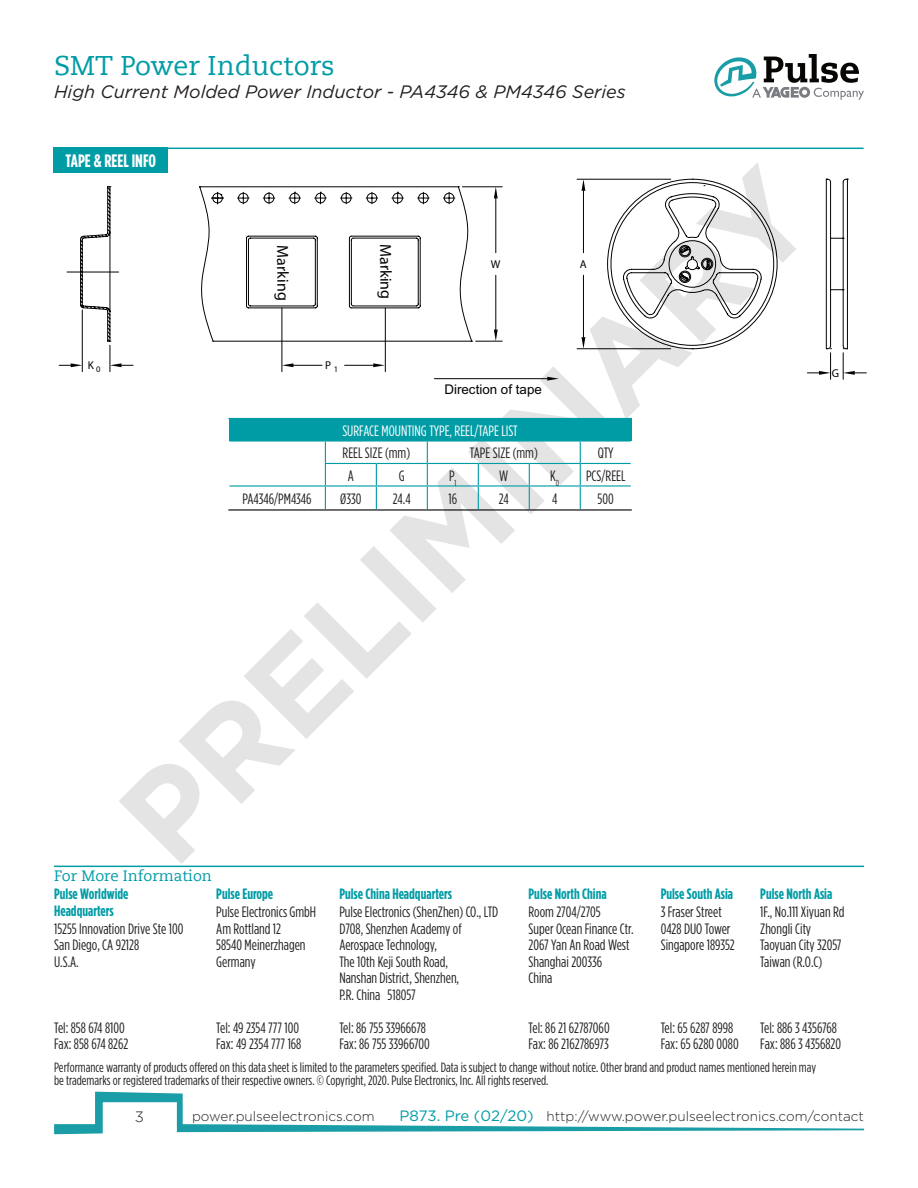
<style>
.page{position:relative;width:918px;height:1188px;background:#fff}
.page>*{position:absolute;margin:0;border:0;box-sizing:border-box;transform-origin:0 0}
.t1{font:27px "Caecilia LT Std";color:#009ca6}
.t2{font:italic 18px "Gotham";color:#231f20}
.t3{font:700 18px "Gotham Condensed";color:#fff}
.t4{font:16.05px "Myriad Pro";color:#030303}
.t5{font:15px/16.5px "Gotham Condensed";color:#231f20}
.t6{font:700 15px/16.5px "Gotham Condensed";color:#009ca6}
.t7{font:15px "Gotham Condensed";color:#fff}
.t8{font:15px "Caecilia LT Std";color:#009ca6}
.t9{font:300 15px "Gotham";color:#231f20}
.t10{font:13.5px/13.5px "Gotham Condensed";color:#231f20}
.t11{font:300 13.5px "Gotham";color:#231f20}
.t12{font:13.35px "Arial";color:#030303}
.t13{font:500 11.4px "Bryant";color:#030303}
.t14{font:500 8.55px "Bryant";color:#030303}
.s1{font-weight:400;font-size:15px;color:#009ca6}
</style>
<div class="page">
<svg style="left:54px;top:1092px;width:810px;height:42px"></svg>
<svg style="left:714px;top:54px;width:150px;height:46px"></svg>
<svg style="left:119px;top:162px;width:643px;height:702px"></svg>
<hr style="left:54px;top:866px;width:810px;height:1px;background:#009ca6">
<div style="left:54px;top:148px;width:114px;height:25px;background:#009ca6"></div>
<hr style="left:164px;top:148px;width:700px;height:1px;background:#009ca6">
<svg style="left:67px;top:272px;width:12px;height:1px"></svg>
<svg style="left:79px;top:179px;width:599px;height:171px"></svg>
<svg style="left:238px;top:192px;width:11px;height:12px"></svg>
<svg style="left:263px;top:192px;width:12px;height:12px"></svg>
<svg style="left:340px;top:192px;width:12px;height:12px"></svg>
<svg style="left:366px;top:192px;width:12px;height:12px"></svg>
<svg style="left:418px;top:192px;width:11px;height:12px"></svg>
<svg style="left:212px;top:192px;width:11px;height:12px"></svg>
<hr style="left:281px;top:308px;width:1px;height:64px;background:#030303">
<hr style="left:385px;top:308px;width:1px;height:64px;background:#030303">
<svg style="left:282px;top:363px;width:40px;height:4px"></svg>
<svg style="left:345px;top:363px;width:40px;height:4px"></svg>
<svg style="left:392px;top:192px;width:11px;height:12px"></svg>
<svg style="left:315px;top:192px;width:11px;height:12px"></svg>
<svg style="left:289px;top:192px;width:12px;height:12px"></svg>
<svg style="left:443px;top:187px;width:16px;height:17px"></svg>
<hr style="left:462px;top:186px;width:40px;height:1px;background:#030303">
<hr style="left:495px;top:198px;width:1px;height:55px;background:#030303">
<hr style="left:495px;top:275px;width:1px;height:55px;background:#030303">
<svg style="left:494px;top:187px;width:4px;height:11px"></svg>
<svg style="left:472px;top:330px;width:30px;height:12px"></svg>
<hr style="left:82px;top:310px;width:1px;height:62px;background:#030303">
<svg style="left:59px;top:363px;width:23px;height:4px"></svg>
<svg style="left:109px;top:341px;width:24px;height:31px"></svg>
<hr style="left:577px;top:179px;width:94px;height:1px;background:#030303">
<hr style="left:577px;top:348px;width:94px;height:1px;background:#030303">
<hr style="left:583px;top:191px;width:1px;height:62px;background:#030303">
<hr style="left:583px;top:275px;width:1px;height:62px;background:#030303">
<svg style="left:582px;top:179px;width:3px;height:12px"></svg>
<svg style="left:582px;top:337px;width:3px;height:12px"></svg>
<svg style="left:678px;top:179px;width:188px;height:200px"></svg>
<hr style="left:434px;top:378px;width:113px;height:1px;background:#030303">
<svg style="left:547px;top:377px;width:12px;height:4px"></svg>
<div style="left:229px;top:418px;width:402px;height:23px;background:#009ca6"></div>
<hr style="left:228px;top:418px;width:97px;height:1px;background:#009ca6">
<hr style="left:580px;top:418px;width:52px;height:1px;background:#009ca6">
<hr style="left:229px;top:440px;width:96px;height:2px;background:#009ca6">
<hr style="left:325px;top:440px;width:51px;height:2px;background:#009ca6">
<hr style="left:376px;top:440px;width:51px;height:2px;background:#009ca6">
<hr style="left:427px;top:440px;width:51px;height:2px;background:#009ca6">
<hr style="left:478px;top:440px;width:51px;height:2px;background:#009ca6">
<hr style="left:529px;top:440px;width:51px;height:2px;background:#009ca6">
<hr style="left:580px;top:440px;width:51px;height:2px;background:#009ca6">
<hr style="left:325px;top:463px;width:51px;height:1px;background:#009ca6">
<hr style="left:376px;top:463px;width:51px;height:1px;background:#009ca6">
<hr style="left:427px;top:463px;width:51px;height:1px;background:#009ca6">
<hr style="left:478px;top:463px;width:51px;height:1px;background:#009ca6">
<hr style="left:529px;top:463px;width:51px;height:1px;background:#009ca6">
<hr style="left:580px;top:463px;width:51px;height:1px;background:#009ca6">
<hr style="left:229px;top:485px;width:96px;height:2px;background:#009ca6">
<hr style="left:325px;top:485px;width:51px;height:2px;background:#009ca6">
<svg style="left:325px;top:442px;width:1px;height:67px"></svg>
<hr style="left:376px;top:485px;width:51px;height:2px;background:#009ca6">
<svg style="left:376px;top:464px;width:1px;height:45px"></svg>
<hr style="left:427px;top:485px;width:51px;height:2px;background:#009ca6">
<svg style="left:427px;top:442px;width:1px;height:67px"></svg>
<hr style="left:478px;top:485px;width:51px;height:2px;background:#009ca6">
<svg style="left:478px;top:464px;width:1px;height:45px"></svg>
<hr style="left:529px;top:485px;width:51px;height:2px;background:#009ca6">
<svg style="left:529px;top:464px;width:1px;height:45px"></svg>
<hr style="left:580px;top:485px;width:51px;height:2px;background:#009ca6">
<svg style="left:580px;top:442px;width:1px;height:67px"></svg>
<hr style="left:228px;top:509px;width:97px;height:2px;background:#000">
<hr style="left:325px;top:509px;width:51px;height:2px;background:#000">
<hr style="left:376px;top:509px;width:51px;height:2px;background:#000">
<hr style="left:427px;top:509px;width:51px;height:2px;background:#000">
<hr style="left:478px;top:509px;width:51px;height:2px;background:#000">
<hr style="left:529px;top:509px;width:51px;height:2px;background:#000">
<hr style="left:580px;top:509px;width:52px;height:2px;background:#000">
<h1 class="t1" style="left:54px;top:50px;width:282px">SMT Power Inductors</h1>
<p class="t2" style="left:54px;top:80px;width:573px">High Current Molded Power Inductor - PA4346 &amp; PM4346 Series</p>
<p class="t3" style="left:66px;top:151px;width:92px">TAPE &amp; REEL INFO</p>
<p class="t4" style="left:292px;top:245px;width:57px;rotate:89deg">Marking</p>
<p class="t4" style="left:395px;top:244px;width:57px;rotate:89deg">Marking</p>
<p class="t13" style="left:325px;top:358px;width:8px">P</p>
<p class="t13" style="left:88px;top:358px;width:14px">K <sub>0</sub></p>
<p class="t14" style="left:334px;top:364px;width:6px">1</p>
<p class="t13" style="left:491px;top:257px;width:11px">W</p>
<p class="t13" style="left:580px;top:257px;width:8px">A</p>
<p class="t12" style="left:444px;top:380px;width:99px">Direction of tape</p>
<p class="t7" style="left:342px;top:422px;width:177px">SURFACE MOUNTING TYPE, REEL/TAPE LIST</p>
<p class="t5" style="left:343px;top:445px;width:69px">REEL SIZE (mm)</p>
<p class="t5" style="left:470px;top:445px;width:70px">TAPE SIZE (mm)</p>
<p class="t5" style="left:598px;top:445px;width:17px">QTY</p>
<p class="t5" style="left:348px;top:467px;width:8px">A</p>
<p class="t5" style="left:399px;top:467px;width:7px">G</p>
<p class="t5" style="left:449px;top:467px;width:9px">P<sub>1</sub></p>
<p class="t5" style="left:499px;top:467px;width:11px">W</p>
<p class="t5" style="left:550px;top:467px;width:10px">K<sub>0</sub></p>
<p class="t5" style="left:586px;top:467px;width:41px">PCS/REEL</p>
<p class="t5" style="left:243px;top:490px;width:71px">PA4346/PM4346</p>
<p class="t5" style="left:340px;top:490px;width:23px">Ø330</p>
<p class="t5" style="left:393px;top:490px;width:20px">24.4</p>
<p class="t5" style="left:449px;top:490px;width:10px">16</p>
<p class="t5" style="left:499px;top:490px;width:11px">24</p>
<p class="t5" style="left:552px;top:490px;width:7px">4</p>
<p class="t5" style="left:598px;top:490px;width:18px">500</p>
<p class="t13" style="left:832px;top:366px;width:9px">G</p>
<p class="t8" style="left:54px;top:867px;width:159px">For More Information</p>
<p class="t6" style="left:54px;top:886px;width:76px">Pulse Worldwide<br>Headquarters</p>
<p class="t5" style="left:54px;top:920px;width:131px">15255 Innovation Drive Ste 100<br>San Diego, CA 92128<br>U.S.A.</p>
<p class="t5" style="left:54px;top:1019px;width:76px">Tel: 858 674 8100<br>Fax: 858 674 8262</p>
<p class="t6" style="left:216px;top:886px;width:58px">Pulse Europe</p>
<p class="t5" style="left:216px;top:904px;width:101px">Pulse Electronics GmbH<br>Am Rottland 12<br>58540 Meinerzhagen<br>Germany</p>
<p class="t5" style="left:216px;top:1019px;width:87px">Tel: 49 2354 777 100<br>Fax: 49 2354 777 168</p>
<p class="t6" style="left:339px;top:886px;width:114px">Pulse China Headquarters</p>
<p class="t5" style="left:339px;top:904px;width:160px">Pulse Electronics (ShenZhen) CO., LTD<br>D708, Shenzhen Academy of<br>Aerospace Technology,<br>The 10th Keji South Road,<br>Nanshan District, Shenzhen,<br>P.R. China 518057</p>
<p class="t5" style="left:339px;top:1019px;width:92px">Tel: 86 755 33966678<br>Fax: 86 755 33966700</p>
<p class="t6" style="left:529px;top:886px;width:80px">Pulse North China</p>
<p class="t5" style="left:529px;top:904px;width:107px">Room 2704/2705<br>Super Ocean Finance Ctr.<br>2067 Yan An Road West<br>Shanghai 200336<br>China</p>
<p class="t5" style="left:529px;top:1019px;width:83px">Tel: 86 21 62787060<br>Fax: 86 2162786973</p>
<p class="t6" style="left:661px;top:886px;width:74px">Pulse South Asia</p>
<p class="t5" style="left:661px;top:904px;width:76px">3 Fraser Street<br>0428 DUO Tower<br>Singapore 189352</p>
<p class="t5" style="left:661px;top:1019px;width:80px">Tel: 65 6287 8998<br>Fax: 65 6280 0080</p>
<p class="t6" style="left:760px;top:886px;width:73px">Pulse North Asia</p>
<p class="t5" style="left:760px;top:904px;width:86px">1F., No.111 Xiyuan Rd<br>Zhongli City<br>Taoyuan City 32057<br>Taiwan (R.O.C)</p>
<p class="t5" style="left:760px;top:1019px;width:82px">Tel: 886 3 4356768<br>Fax: 886 3 4356820</p>
<p class="t10" style="left:54px;top:1060px;width:764px">Performance warranty of products offered on this data sheet is limited to the parameters specified. Data is subject to change without notice. Other brand and product names mentioned herein may be trademarks or registered trademarks of their respective owners. © Copyright, 2020. Pulse Electronics, Inc. All rights reserved.</p>
<p class="t9" style="left:135px;top:1107px;width:11px">3</p>
<p class="t11" style="left:192px;top:1107px;width:184px">power.pulseelectronics.com</p>
<p class="t11" style="left:400px;top:1107px;width:466px"><span class="s1">P873. Pre (02/20)</span> http://www.power.pulseelectronics.com/contact</p>
</div>
